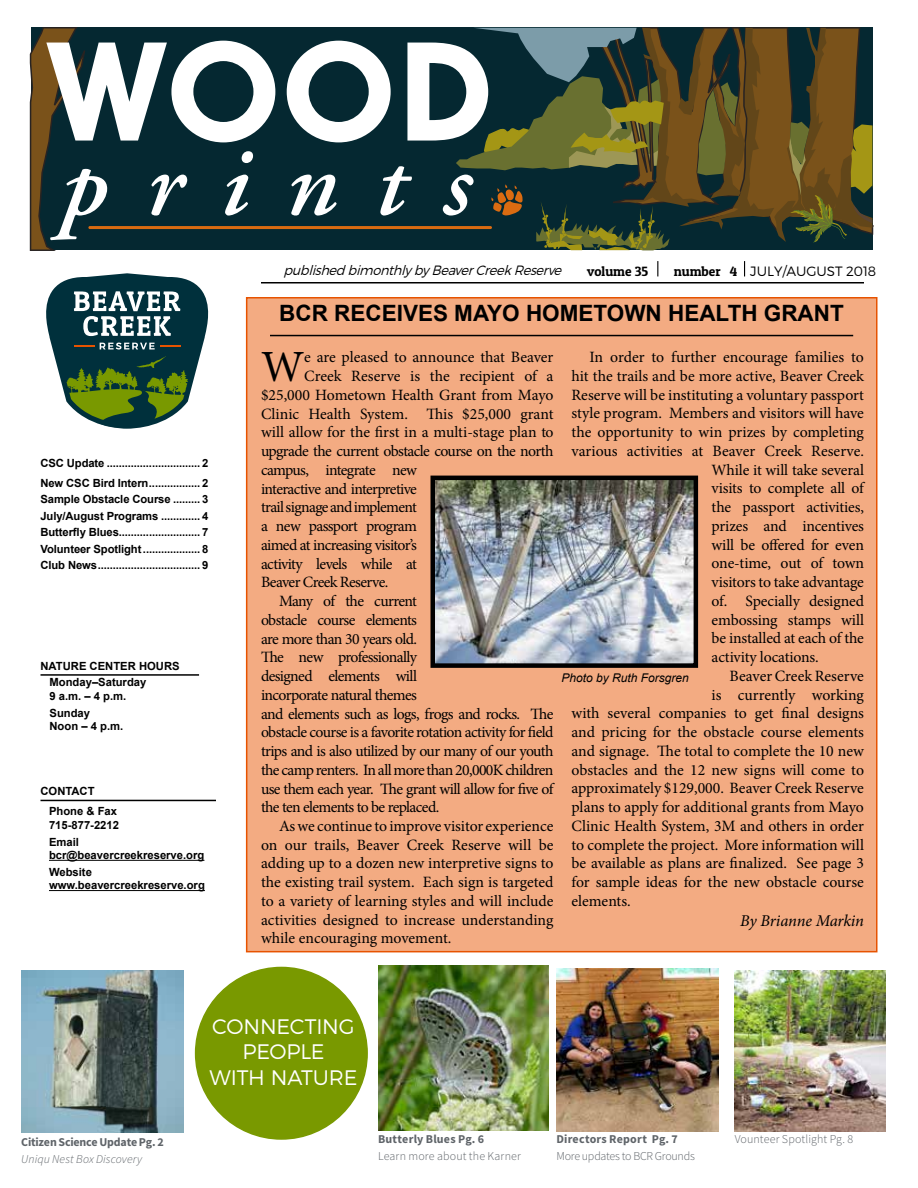
<style>
.page{position:relative;width:918px;height:1188px;background:#fff}
.page>*{position:absolute;margin:0;border:0;box-sizing:border-box;transform-origin:0 0}
.t1{font:44.55px "Minion Pro";color:#000}
.t2{font:700 22.5px "Arial";color:#000}
.t3{font:300 21px/25.5px "Montserrat";letter-spacing:-.01em;color:#fff;text-align:center}
.t4{font:italic 16.5px "Minion Pro";letter-spacing:-.015em;color:#000}
.t5{font:15.75px "Minion Pro";letter-spacing:-.01em;color:#000}
.t6{font:15.75px "Minion Pro";letter-spacing:-.04em;color:#000}
.t7{font:15.75px "Minion Pro";letter-spacing:-.045em;color:#000}
.t8{font:italic 300 13.5px "Montserrat";color:#000;scale:.95 1}
.t9{font:300 13.5px "Montserrat";color:#000}
.t10{font:13.5px "Patua One";color:#000}
.t11{font:300 12px "Source Sans Pro";letter-spacing:.005em;color:#5f6469}
.t12{font:700 12px "Source Sans Pro";letter-spacing:.01em;color:#5f6469}
.t13{font:700 12px "Source Sans Pro";letter-spacing:-.015em;color:#5f6469}
.t14{font:300 12px "Source Sans Pro";letter-spacing:-.02em;color:#5f6469}
.t15{font:italic 300 12px "Source Sans Pro";letter-spacing:.01em;color:#5f6469}
.t16{font:italic 12px "Arial";color:#000}
.t17{font:700 11.25px/16.8px "Arial";color:#000}
.s1{font-family:"Patua One";font-weight:400}
</style>
<div class="page">
<div style="left:196px;top:967px;width:171px;height:172px;background:#799900;border-radius:50%"></div>
<img style="left:21px;top:971px;width:162px;height:162px">
<img style="left:556px;top:968px;width:162px;height:163px">
<div style="left:246px;top:297px;width:632px;height:655px;background:#f3ab82;border:2px solid #e75300"></div>
<svg style="left:46px;top:273px;width:162px;height:156px"></svg>
<img style="left:735px;top:971px;width:150px;height:161px">
<hr style="left:40px;top:674px;width:159px;height:2px;background:#000">
<hr style="left:40px;top:800px;width:176px;height:1px;background:#000">
<hr style="left:49px;top:860px;width:155px;height:1px;background:#000">
<hr style="left:49px;top:890px;width:156px;height:1px;background:#000">
<img style="left:378px;top:965px;width:171px;height:166px">
<img style="left:435px;top:481px;width:258px;height:182px">
<div style="left:430px;top:476px;width:268px;height:192px;border:4px solid #000"></div>
<hr style="left:270px;top:335px;width:583px;height:1px;background:#000">
<svg style="left:30px;top:27px;width:245px;height:224px"></svg>
<svg style="left:287px;top:27px;width:586px;height:223px;background:#495341"></svg>
<hr style="left:88px;top:226px;width:404px;height:3px;background:#da6b11;border-radius:2px">
<hr style="left:261px;top:282px;width:603px;height:2px;background:#000">
<svg style="left:744px;top:261px;width:1px;height:15px"></svg>
<svg style="left:657px;top:261px;width:1px;height:15px"></svg>
<p class="t8" style="left:284px;top:262px;width:298px">published bimonthly by BeaverCreekReserve</p>
<p class="t10" style="left:587px;top:263px;width:63px">volume 35</p>
<p class="t9" style="left:674px;top:263px;width:204px"><span class="s1">number 4</span> JULY/AUGUST 2018</p>
<p class="t17" style="left:40px;top:454px;width:169px;line-height:19.5px">CSC Update ............................... 2<br>New CSC Bird Intern................. 2</p>
<p class="t17" style="left:40px;top:491px;width:170px;text-align:justify">Sample Obstacle Course ......... 3<br>July/August Programs ............. 4<br>Butterfly Blues........................... 7<br>Volunteer Spotlight................... 8<br>Club News.................................. 9</p>
<p class="t17" style="left:50px;top:658px;width:132px;text-indent:-9px">NATURE CENTER HOURS<br>Monday–Saturday</p>
<p class="t17" style="left:50px;top:688px;width:78px">9 a.m. – 4 p.m.<br>Sunday</p>
<p class="t17" style="left:50px;top:718px;width:75px">Noon – 4 p.m.</p>
<p class="t17" style="left:49px;top:781px;width:70px;line-height:20.2px;text-indent:-9px">CONTACT<br>Phone &amp; Fax</p>
<p class="t17" style="left:49px;top:817px;width:72px">715-877-2212<br>Email</p>
<p class="t17" style="left:49px;top:847px;width:157px">bcr@beavercreekreserve.org<br>Website</p>
<p class="t17" style="left:49px;top:877px;width:157px">www.beavercreekreserve.org</p>
<h2 class="t2" style="left:279px;top:298px;width:566px">BCR RECEIVES MAYO HOMETOWN HEALTH GRANT</h2>
<p class="t5" style="left:590px;top:347px;width:276px">In order to further encourage families to</p>
<p class="t5" style="left:572px;top:365px;width:294px">hit the trails and be more active, Beaver Creek</p>
<p class="t5" style="left:572px;top:384px;width:294px">Reserve will be instituting a voluntary passport</p>
<p class="t5" style="left:572px;top:403px;width:294px">style program. Members and visitors will have</p>
<p class="t5" style="left:572px;top:422px;width:294px">the opportunity to win prizes by completing</p>
<p class="t5" style="left:572px;top:440px;width:294px">various activities at Beaver Creek Reserve.</p>
<p class="t5" style="left:712px;top:459px;width:154px">While it will take several</p>
<p class="t5" style="left:712px;top:478px;width:154px">visits to complete all of</p>
<p class="t5" style="left:712px;top:497px;width:154px">the passport activities,</p>
<p class="t5" style="left:712px;top:515px;width:154px">prizes and incentives</p>
<p class="t5" style="left:712px;top:534px;width:154px">will be offered for even</p>
<p class="t5" style="left:712px;top:553px;width:154px">one-time, out of town</p>
<p class="t5" style="left:712px;top:572px;width:154px">visitors to take advantage</p>
<p class="t5" style="left:712px;top:590px;width:154px">of. Specially designed</p>
<p class="t5" style="left:712px;top:609px;width:154px">embossing stamps will</p>
<p class="t5" style="left:712px;top:628px;width:154px">be installed at each of the</p>
<p class="t5" style="left:712px;top:647px;width:109px">activity locations.</p>
<p class="t5" style="left:730px;top:665px;width:136px">Beaver Creek Reserve</p>
<p class="t5" style="left:712px;top:684px;width:154px">is currently working</p>
<p class="t5" style="left:572px;top:703px;width:294px">with several companies to get final designs</p>
<p class="t5" style="left:572px;top:721px;width:294px">and pricing for the obstacle course elements</p>
<p class="t5" style="left:572px;top:740px;width:294px">and signage. The total to complete the 10 new</p>
<p class="t5" style="left:572px;top:759px;width:294px">obstacles and the 12 new signs will come to</p>
<p class="t5" style="left:572px;top:778px;width:294px">approximately $129,000. Beaver Creek Reserve</p>
<p class="t5" style="left:572px;top:796px;width:294px">plans to apply for additional grants from Mayo</p>
<p class="t5" style="left:572px;top:815px;width:294px">Clinic Health System, 3M and others in order</p>
<p class="t5" style="left:572px;top:834px;width:294px">to complete the project. More information will</p>
<p class="t5" style="left:572px;top:853px;width:294px">be available as plans are finalized. See page 3</p>
<p class="t5" style="left:572px;top:871px;width:294px">for sample ideas for the new obstacle course</p>
<p class="t5" style="left:572px;top:890px;width:61px">elements.</p>
<p class="t4" style="left:740px;top:909px;width:125px">By Brianne Markin</p>
<h1 class="t1" style="left:261px;top:337px;width:45px">W</h1>
<p class="t5" style="left:304px;top:347px;width:251px">e are pleased to announce that Beaver</p>
<p class="t5" style="left:304px;top:366px;width:251px">Creek Reserve is the recipient of a</p>
<p class="t5" style="left:261px;top:384px;width:294px">$25,000 Hometown Health Grant from Mayo</p>
<p class="t5" style="left:261px;top:403px;width:294px">Clinic Health System. This $25,000 grant</p>
<p class="t5" style="left:261px;top:422px;width:294px">will allow for the first in a multi-stage plan to</p>
<p class="t6" style="left:261px;top:441px;width:294px">upgrade the current obstacle course on the north</p>
<p class="t7" style="left:261px;top:459px;width:157px">campus, integrate new</p>
<p class="t7" style="left:261px;top:478px;width:158px">interactive and interpretive</p>
<p class="t6" style="left:261px;top:497px;width:158px">trail signage and implement</p>
<p class="t7" style="left:261px;top:516px;width:158px">a new passport program</p>
<p class="t7" style="left:261px;top:534px;width:158px">aimed at increasing visitor’s</p>
<p class="t6" style="left:261px;top:553px;width:157px">activity levels while at</p>
<p class="t6" style="left:261px;top:572px;width:129px">Beaver Creek Reserve.</p>
<p class="t7" style="left:279px;top:591px;width:139px">Many of the current</p>
<p class="t6" style="left:261px;top:609px;width:158px">obstacle course elements</p>
<p class="t7" style="left:261px;top:628px;width:157px">are more than 30 years old.</p>
<p class="t7" style="left:261px;top:647px;width:158px">The new professionally</p>
<p class="t6" style="left:261px;top:665px;width:158px">designed elements will</p>
<p class="t6" style="left:261px;top:684px;width:158px">incorporate natural themes</p>
<p class="t6" style="left:261px;top:703px;width:294px">and elements such as logs, frogs and rocks. The</p>
<p class="t7" style="left:261px;top:722px;width:294px">obstacle course is a favorite rotation activity for field</p>
<p class="t7" style="left:261px;top:740px;width:294px">trips and is also utilized by our many of our youth</p>
<p class="t6" style="left:261px;top:759px;width:294px">the camp renters. In all more than 20,000K children</p>
<p class="t6" style="left:261px;top:778px;width:294px">use them each year. The grant will allow for five of</p>
<p class="t6" style="left:261px;top:797px;width:180px">the ten elements to be replaced.</p>
<p class="t5" style="left:279px;top:815px;width:276px">As we continue to improve visitor experience</p>
<p class="t5" style="left:261px;top:834px;width:294px">on our trails, Beaver Creek Reserve will be</p>
<p class="t5" style="left:261px;top:853px;width:294px">adding up to a dozen new interpretive signs to</p>
<p class="t5" style="left:261px;top:872px;width:294px">the existing trail system. Each sign is targeted</p>
<p class="t5" style="left:261px;top:890px;width:294px">to a variety of learning styles and will include</p>
<p class="t5" style="left:261px;top:909px;width:294px">activities designed to increase understanding</p>
<p class="t5" style="left:261px;top:928px;width:192px">while encouraging movement.</p>
<p class="t16" style="left:561px;top:670px;width:129px">Photo by Ruth Forsgren</p>
<p class="t13" style="left:21px;top:1134px;width:144px">Citizen Science Update Pg. 2</p>
<p class="t15" style="left:21px;top:1152px;width:122px">Uniqu Nest Box Discovery</p>
<h3 class="t3" style="left:210px;top:1013px;width:149px">CONNECTING<br>PEOPLE<br>WITH NATURE</h3>
<p class="t12" style="left:378px;top:1131px;width:108px">Butterly Blues Pg. 6</p>
<p class="t11" style="left:378px;top:1149px;width:144px">Learn more about the Karner</p>
<p class="t12" style="left:556px;top:1131px;width:123px">Directors Report Pg. 7</p>
<p class="t14" style="left:556px;top:1149px;width:140px">More updates to BCR Grounds</p>
<p class="t11" style="left:735px;top:1132px;width:120px">Vounteer Spotlight Pg. 8</p>
</div>
